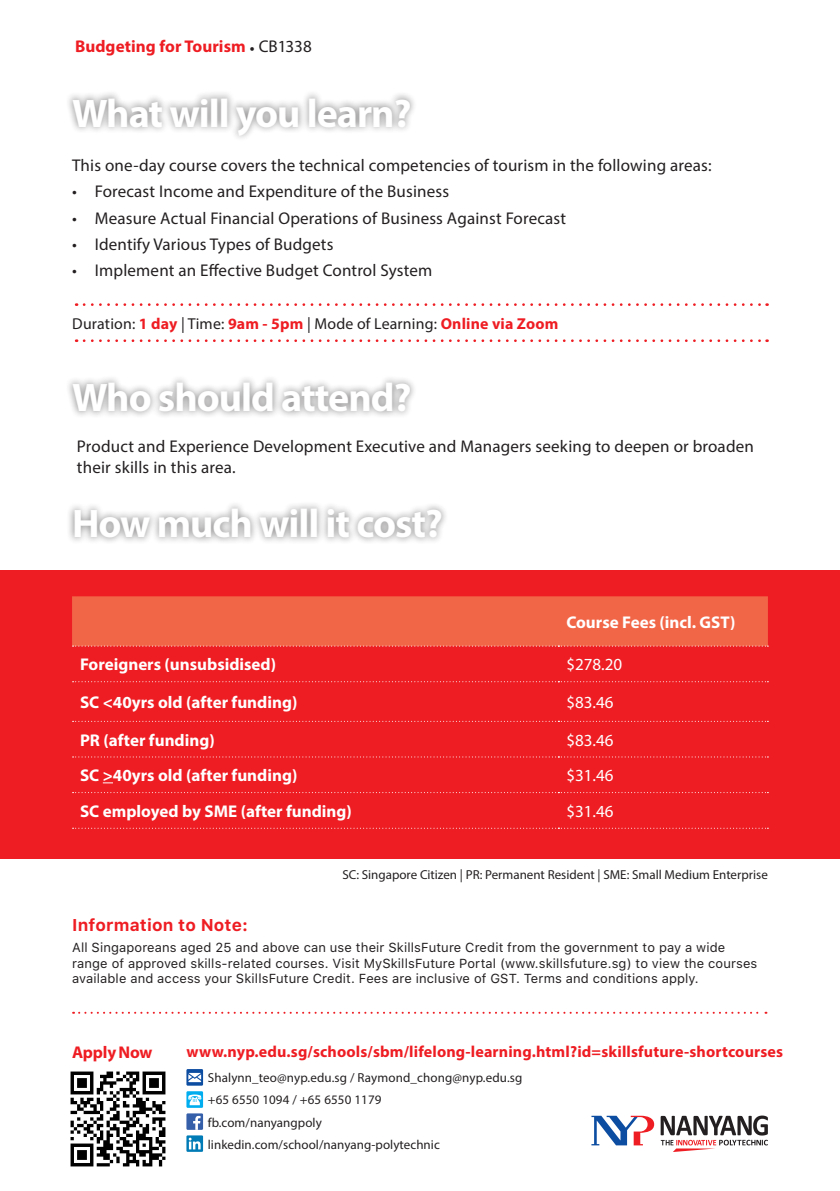
<style>
.page{position:relative;width:840px;height:1191px;background:#fff}
.page>*{position:absolute;margin:0;border:0;box-sizing:border-box;transform-origin:0 0}
.t1{font:700 40px "Myriad Pro";letter-spacing:-.025em;color:#fff}
.t2{font:17px/20.4px "Myriad Pro";letter-spacing:.01em;color:#231f20}
.t3{font:700 17px "Myriad Pro";color:#fff}
.t4{font:700 17px "Myriad Pro";letter-spacing:.005em;color:#ee1d23}
.t5{font:17px "Myriad Pro";color:#fff}
.t6{font:700 17px "SF Pro Text";letter-spacing:.01em;color:#ee1d23}
.t7{font:700 16px "Myriad Pro";letter-spacing:.01em;color:#ee1d23}
.t8{font:15.8px "Myriad Pro";letter-spacing:.01em;color:#231f20}
.t9{font:13px/15.6px "SF Pro Text";letter-spacing:.01em;color:#231f20}
.t10{font:13px "Myriad Pro";letter-spacing:.005em;color:#231f20}
.s1{font-family:"Minion Pro";font-weight:400;font-size:14px;color:#231f20}
.s2{font-weight:400;color:#231f20}
.s3{font-weight:700;color:#ee1d23}
</style>
<div class="page">
<div style="left:0;top:570px;width:839px;height:288px;background:#ee1d23"></div>
<svg style="left:72px;top:681px;width:696px;height:1px"></svg>
<svg style="left:72px;top:721px;width:696px;height:1px"></svg>
<svg style="left:72px;top:756px;width:696px;height:1px"></svg>
<div style="left:72px;top:596px;width:696px;height:50px;background:#f26648"></div>
<svg style="left:72px;top:792px;width:696px;height:1px"></svg>
<svg style="left:72px;top:827px;width:696px;height:1px"></svg>
<div style="left:66px;top:500px;width:382px;height:45px;background:#231f20;opacity:.75"></div>
<div style="left:65px;top:90px;width:352px;height:52px;background:#231f20;opacity:.75"></div>
<svg style="left:84px;top:339px;width:683px;height:3px"></svg>
<svg style="left:84px;top:303px;width:683px;height:3px"></svg>
<div style="left:65px;top:374px;width:352px;height:45px;background:#231f20;opacity:.75"></div>
<div style="left:186px;top:1113px;width:17px;height:16px;background:#365fa9"></div>
<svg style="left:193px;top:1115px;width:7px;height:14px"></svg>
<svg style="left:186px;top:1135px;width:17px;height:16px"></svg>
<svg style="left:189px;top:1137px;width:11px;height:12px"></svg>
<svg style="left:186px;top:1069px;width:17px;height:16px"></svg>
<svg style="left:188px;top:1073px;width:13px;height:9px"></svg>
<svg style="left:186px;top:1091px;width:17px;height:16px"></svg>
<svg style="left:188px;top:1094px;width:13px;height:11px"></svg>
<svg style="left:660px;top:1115px;width:107px;height:37px"></svg>
<svg style="left:591px;top:1115px;width:62px;height:30px"></svg>
<svg style="left:73px;top:1011px;width:693px;height:2px"></svg>
<img style="left:70px;top:1071px;width:96px;height:96px">
<p class="t4" style="left:75px;top:36px;width:238px">Budgeting for Tourism <span class="s1">•</span> <span class="s2">CB1338</span></p>
<h1 class="t1" style="left:72px;top:87px;width:341px">What will you learn?</h1>
<p class="t2" style="left:72px;top:155px;width:640px">This one-day course covers the technical competencies of tourism in the following areas:</p>
<p class="t2" style="left:72px;top:181px;width:378px">• Forecast Income and Expenditure of the Business</p>
<p class="t2" style="left:72px;top:207px;width:495px">• Measure Actual Financial Operations of Business Against Forecast</p>
<p class="t2" style="left:72px;top:233px;width:263px">• Identify Various Types of Budgets</p>
<p class="t2" style="left:72px;top:259px;width:361px">• Implement an Effective Budget Control System</p>
<p class="t8" style="left:72px;top:313px;width:487px">Duration: <span class="s3">1 day</span> | Time: <span class="s3">9am - 5pm</span> | Mode of Learning: <span class="s3">Online via Zoom</span></p>
<h1 class="t1" style="left:72px;top:371px;width:341px">Who should attend?</h1>
<p class="t2" style="left:77px;top:436px;width:678px">Product and Experience Development Executive and Managers seeking to deepen or broaden their skills in this area.</p>
<h1 class="t1" style="left:72px;top:498px;width:372px">How much will it cost?</h1>
<p class="t3" style="left:566px;top:611px;width:170px">Course Fees (incl. GST)</p>
<p class="t3" style="left:80px;top:653px;width:197px">Foreigners (unsubsidised)</p>
<p class="t5" style="left:566px;top:654px;width:57px">$278.20</p>
<p class="t3" style="left:80px;top:691px;width:219px">SC &lt;40yrs old (after funding)</p>
<p class="t5" style="left:566px;top:691px;width:49px">$83.46</p>
<p class="t3" style="left:80px;top:728px;width:136px">PR (after funding)</p>
<p class="t5" style="left:566px;top:729px;width:49px">$83.46</p>
<p class="t3" style="left:80px;top:764px;width:219px">SC &gt;40yrs old (after funding)</p>
<p class="t5" style="left:566px;top:765px;width:49px">$31.46</p>
<p class="t3" style="left:80px;top:800px;width:273px">SC employed by SME (after funding)</p>
<p class="t5" style="left:566px;top:800px;width:49px">$31.46</p>
<p class="t10" style="left:342px;top:866px;width:427px">SC: Singapore Citizen | PR: Permanent Resident | SME: Small Medium Enterprise</p>
<p class="t6" style="left:72px;top:915px;width:177px">Information to Note:</p>
<p class="t9" style="left:72px;top:940px;width:686px">All Singaporeans aged 25 and above can use their SkillsFuture Credit from the government to pay a wide range of approved skills-related courses. Visit MySkillsFuture Portal (www.skillsfuture.sg) to view the courses available and access your SkillsFuture Credit. Fees are inclusive of GST. Terms and conditions apply.</p>
<p class="t4" style="left:72px;top:1041px;width:82px">Apply Now</p>
<p class="t7" style="left:186px;top:1041px;width:597px">www.nyp.edu.sg/schools/sbm/lifelong-learning.html?id=skillsfuture-shortcourses</p>
<p class="t10" style="left:208px;top:1069px;width:316px">Shalynn_teo@nyp.edu.sg / Raymond_chong@nyp.edu.sg</p>
<p class="t10" style="left:208px;top:1091px;width:175px">+65 6550 1094 / +65 6550 1179</p>
<p class="t10" style="left:208px;top:1114px;width:115px">fb.com/nanyangpoly</p>
<p class="t10" style="left:208px;top:1136px;width:233px">linkedin.com/school/nanyang-polytechnic</p>
</div>
